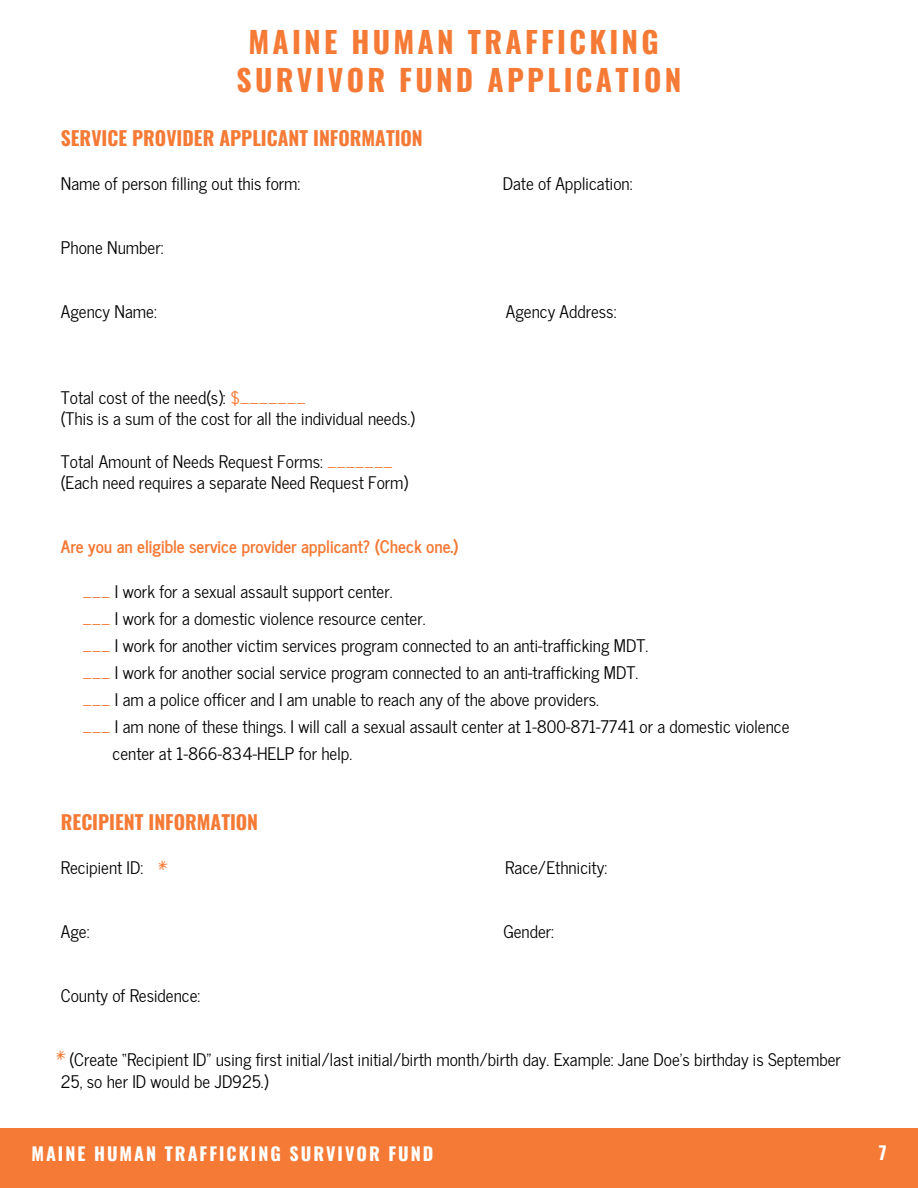
<style>
.page{position:relative;width:918px;height:1188px;background:#fff}
.page>*{position:absolute;margin:0;border:0;box-sizing:border-box;transform-origin:0 0}
.t1{font:700 29.7px/38.1px "Oswald";letter-spacing:.11em;color:#f57a36;text-align:center}
.t2{font:700 19.5px "Oswald";color:#f57a36}
.t3{font:700 18px "Oswald";letter-spacing:.11em;color:#fff}
.t4{font:18px "Shadows Into Light Two";color:#f57a36}
.t5{font:17.25px/21.3px "News Cycle";color:#000}
.t6{font:700 17.25px "News Cycle";color:#f57a36}
.s1{color:#f57a36}
</style>
<div class="page">
<div style="left:0;top:1128px;width:918px;height:60px;background:#f57a36"></div>
<h1 class="t1" style="left:237px;top:22px;width:446px">MAINE HUMAN TRAFFICKING<br>SURVIVOR FUND APPLICATION</h1>
<p class="t2" style="left:61px;top:123px;width:364px">SERVICE PROVIDER APPLICANT INFORMATION</p>
<p class="t5" style="left:61px;top:172px;width:241px">Name of person filling out this form:</p>
<p class="t5" style="left:503px;top:172px;width:131px">Date of Application:</p>
<p class="t5" style="left:61px;top:236px;width:104px">Phone Number:</p>
<p class="t5" style="left:61px;top:300px;width:97px">Agency Name:</p>
<p class="t5" style="left:506px;top:300px;width:112px">Agency Address:</p>
<p class="t5" style="left:61px;top:385px;width:355px">Total cost of the need(s): <span class="s1">$_______<br></span>(This is a sum of the cost for all the individual needs.)</p>
<p class="t5" style="left:61px;top:450px;width:349px">Total Amount of Needs Request Forms: <span class="s1">_______ </span>(Each need requires a separate Need Request Form)</p>
<p class="t6" style="left:61px;top:532px;width:399px">Are you an eligible service provider applicant? (Check one.)</p>
<p class="t5" style="left:82px;top:580px;width:312px"><span class="s1">___</span> I work for a sexual assault support center.</p>
<p class="t5" style="left:82px;top:607px;width:345px"><span class="s1">___</span> I work for a domestic violence resource center.</p>
<p class="t5" style="left:82px;top:634px;width:567px"><span class="s1">___</span> I work for another victim services program connected to an anti-trafficking MDT.</p>
<p class="t5" style="left:82px;top:661px;width:557px"><span class="s1">___</span> I work for another social service program connected to an anti-trafficking MDT.</p>
<p class="t5" style="left:82px;top:688px;width:518px"><span class="s1">___</span> I am a police officer and I am unable to reach any of the above providers.</p>
<p class="t5" style="left:82px;top:715px;width:709px"><span class="s1">___</span> I am none of these things. I will call a sexual assault center at 1-800-871-7741 or a domestic violence</p>
<p class="t5" style="left:113px;top:742px;width:241px">center at 1-866-834-HELP for help.</p>
<p class="t2" style="left:61px;top:807px;width:199px">RECIPIENT INFORMATION</p>
<p class="t5" style="left:61px;top:856px;width:84px">Recipient ID:</p>
<p class="t5" style="left:505px;top:856px;width:103px">Race/Ethnicity:</p>
<p class="t4" style="left:158px;top:852px;width:12px">*</p>
<p class="t5" style="left:61px;top:920px;width:30px">Age:</p>
<p class="t5" style="left:503px;top:920px;width:52px">Gender:</p>
<p class="t5" style="left:61px;top:984px;width:141px">County of Residence:</p>
<p class="t4" style="left:56px;top:1042px;width:12px">*</p>
<p class="t5" style="left:61px;top:1048px;width:781px;text-indent:9px">(Create “Recipient ID” using first initial/last initial/birth month/birth day. Example: Jane Doe's birthday is September<br>25, so her ID would be JD925.)</p>
<p class="t3" style="left:31px;top:1139px;width:404px">MAINE HUMAN TRAFFICKING SURVIVOR FUND</p>
<p class="t3" style="left:879px;top:1139px;width:9px">7</p>
</div>
